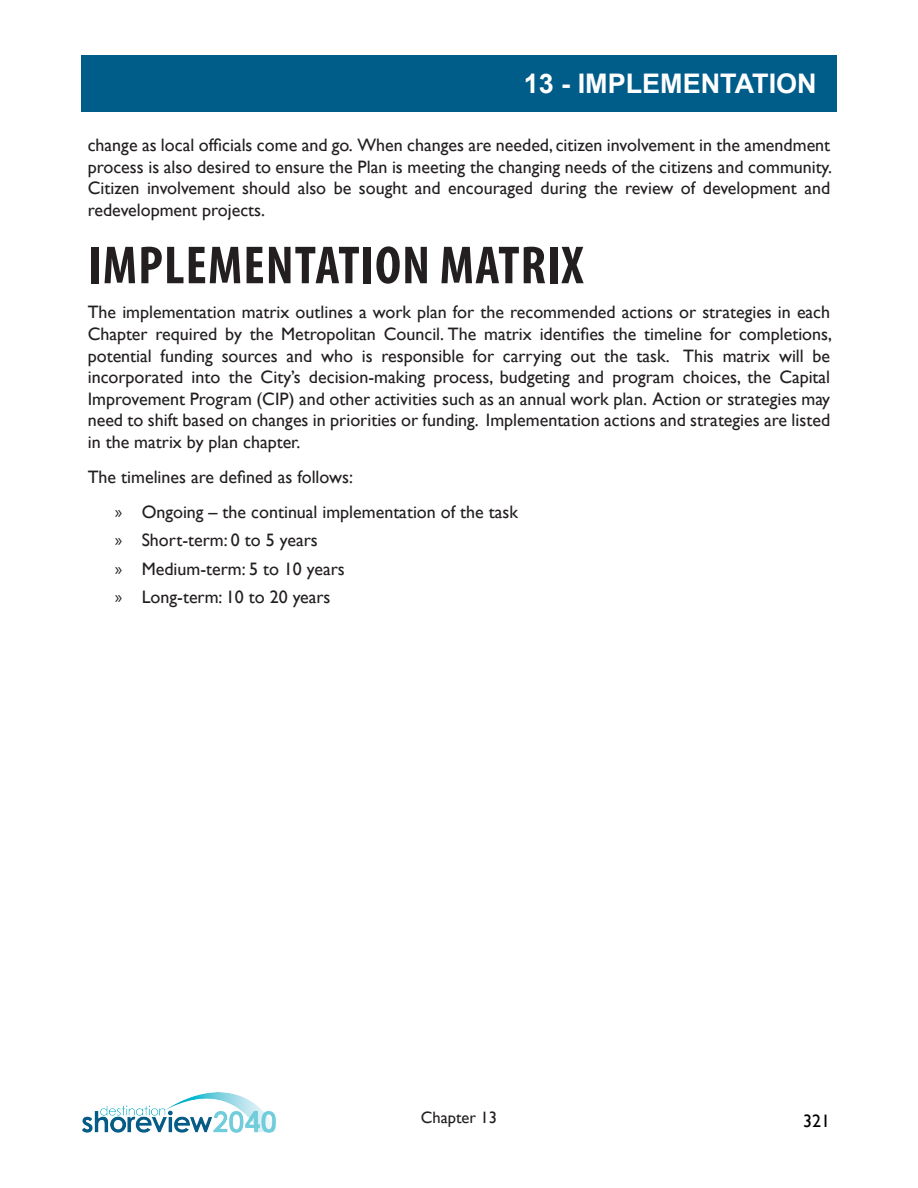
<style>
.page{position:relative;width:918px;height:1188px;background:#fff}
.page>*{position:absolute;margin:0;border:0;box-sizing:border-box;transform-origin:0 0}
.Chapter_Title_2__cha{font:700 condensed 54px "Myriad Pro";letter-spacing:.02em;color:#231f20}
.t1{font:700 27px "Arial";color:#fff}
.Body_Text_-_Regular{font:18px/21.6px "Gill Sans";color:#231f20;text-align:justify}
.t2{font:18px "Gill Sans";color:#000}
.t3{font:16.5px "Gill Sans";color:#231f20}
.s1{font-family:"Myriad Pro"}
</style>
<div class="page">
<img style="left:82px;top:1092px;width:194px;height:41px">
<div style="left:82px;top:55px;width:755px;height:57px;background:#005d8a"></div>
<h2 class="t1" style="left:524px;top:65px;width:295px">13 - IMPLEMENTATION</h2>
<p class="Body_Text_-_Regular" style="left:88px;top:134px;width:746px">change as local officials come and go. When changes are needed, citizen involvement in the amendment process is also desired to ensure the Plan is meeting the changing needs of the citizens and community.<br>Citizen involvement should also be sought and encouraged during the review of development and redevelopment projects.</p>
<p class="Chapter_Title_2__cha" style="left:88px;top:232px;width:497px">IMPLEMENTATION MATRIX</p>
<p class="Body_Text_-_Regular" style="left:88px;top:302px;width:746px">The implementation matrix outlines a work plan for the recommended actions or strategies in each Chapter required by the Metropolitan Council. The matrix identifies the timeline for completions, potential funding sources and who is responsible for carrying out the task. This matrix will be incorporated into the City’s decision-making process, budgeting and program choices, the Capital Improvement Program (CIP) and other activities such as an annual work plan. Action or strategies may need to shift based on changes in priorities or funding. Implementation actions and strategies are listed in the matrix by plan chapter.</p>
<p class="Body_Text_-_Regular" style="left:88px;top:467px;width:267px">The timelines are defined as follows:</p>
<p class="Body_Text_-_Regular" style="left:115px;top:502px;width:405px"><span class="s1">»</span> Ongoing – the continual implementation of the task</p>
<p class="Body_Text_-_Regular" style="left:115px;top:530px;width:205px"><span class="s1">»</span> Short-term: 0 to 5 years</p>
<p class="Body_Text_-_Regular" style="left:115px;top:558px;width:232px"><span class="s1">»</span> Medium-term: 5 to 10 years</p>
<p class="Body_Text_-_Regular" style="left:115px;top:587px;width:217px"><span class="s1">»</span> Long-term: 10 to 20 years</p>
<p class="t3" style="left:421px;top:1107px;width:78px">Chapter 13</p>
<p class="t2" style="left:803px;top:1111px;width:28px">321</p>
</div>
